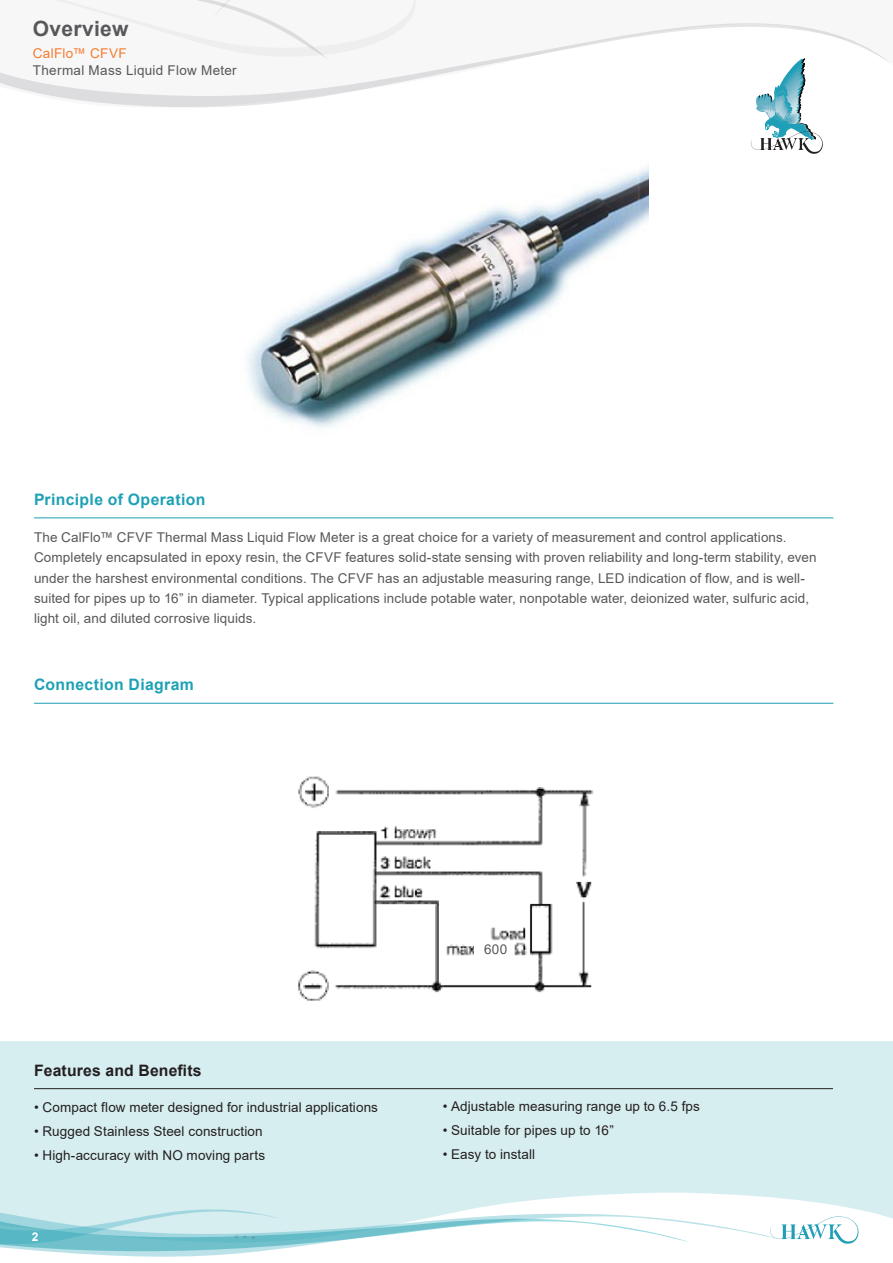
<style>
.page{position:relative;width:893px;height:1263px;background:#fff}
.page>*{position:absolute;margin:0;border:0;box-sizing:border-box;transform-origin:0 0}
.t1{font:700 21px "Arial";letter-spacing:.015em;color:#57585a}
.SubHeading_A{font:700 15.75px "Arial";letter-spacing:.02em;color:#1ea1b5}
.t2{font:700 15.75px "Arial";letter-spacing:.01em;color:#231f20}
.BodyCopy{font:13.5px/20.2px "Arial";letter-spacing:.005em;color:#57585a}
.BodyCopy-2{font:13.5px "Arial";letter-spacing:.005em;color:#231f20}
.t3{font:13.5px "Arial";letter-spacing:.025em;color:#f47d31}
.t4{font:700 12px "Arial";color:#fff}
</style>
<div class="page">
<svg style="left:44px;top:1251px;width:217px;height:6px"></svg>
<svg style="left:0;top:23px;width:890px;height:85px"></svg>
<svg style="left:0;top:0;width:421px;height:62px"></svg>
<svg style="left:751px;top:58px;width:72px;height:96px"></svg>
<svg style="left:0;top:1041px;width:893px;height:210px;background:#d9eff1"></svg>
<hr style="left:34px;top:1088px;width:799px;height:1px;background:#231f20">
<hr style="left:34px;top:517px;width:799px;height:1px;background:#1ea1b5">
<hr style="left:34px;top:703px;width:799px;height:1px;background:#1ea1b5">
<img style="left:298px;top:776px;width:295px;height:225px">
<div style="left:474px;top:941px;width:39px;height:21px;background:#fff"></div>
<img style="left:247px;top:166px;width:402px;height:263px">
<svg style="left:0;top:1207px;width:279px;height:39px;background:#a8d9e0"></svg>
<p class="t1" style="left:33px;top:13px;width:97px">Overview</p>
<p class="t3" style="left:33px;top:44px;width:95px">CalFlo™ CFVF</p>
<p class="BodyCopy" style="left:33px;top:60px;width:205px">Thermal Mass Liquid Flow Meter</p>
<p class="SubHeading_A" style="left:34px;top:488px;width:173px">Principle of Operation</p>
<p class="BodyCopy" style="left:34px;top:527px;width:784px">The CalFlo™ CFVF Thermal Mass Liquid Flow Meter is a great choice for a variety of measurement and control applications.<br>Completely encapsulated in epoxy resin, the CFVF features solid-state sensing with proven reliability and long-term stability, even under the harshest environmental conditions. The CFVF has an adjustable measuring range, LED indication of flow, and is well&shy;suited for pipes up to 16” in diameter. Typical applications include potable water, nonpotable water, deionized water, sulfuric acid, light oil, and diluted corrosive liquids.</p>
<p class="SubHeading_A" style="left:34px;top:673px;width:161px">Connection Diagram</p>
<p class="t2" style="left:34px;top:1059px;width:169px">Features and Benefits</p>
<p class="BodyCopy-2" style="left:34px;top:1098px;width:345px">• Compact flow meter designed for industrial applications</p>
<p class="BodyCopy-2" style="left:34px;top:1122px;width:230px">• Rugged Stainless Steel construction</p>
<p class="BodyCopy-2" style="left:34px;top:1145px;width:233px">• High-accuracy with NO moving parts</p>
<p class="t4" style="left:32px;top:1228px;width:8px">2</p>
<p class="BodyCopy" style="left:484px;top:939px;width:25px">600</p>
<p class="BodyCopy-2" style="left:443px;top:1097px;width:259px">• Adjustable measuring range up to 6.5 fps</p>
<p class="BodyCopy-2" style="left:443px;top:1120px;width:173px">• Suitable for pipes up to 16”</p>
<p class="BodyCopy-2" style="left:443px;top:1145px;width:94px">• Easy to install</p>
</div>
